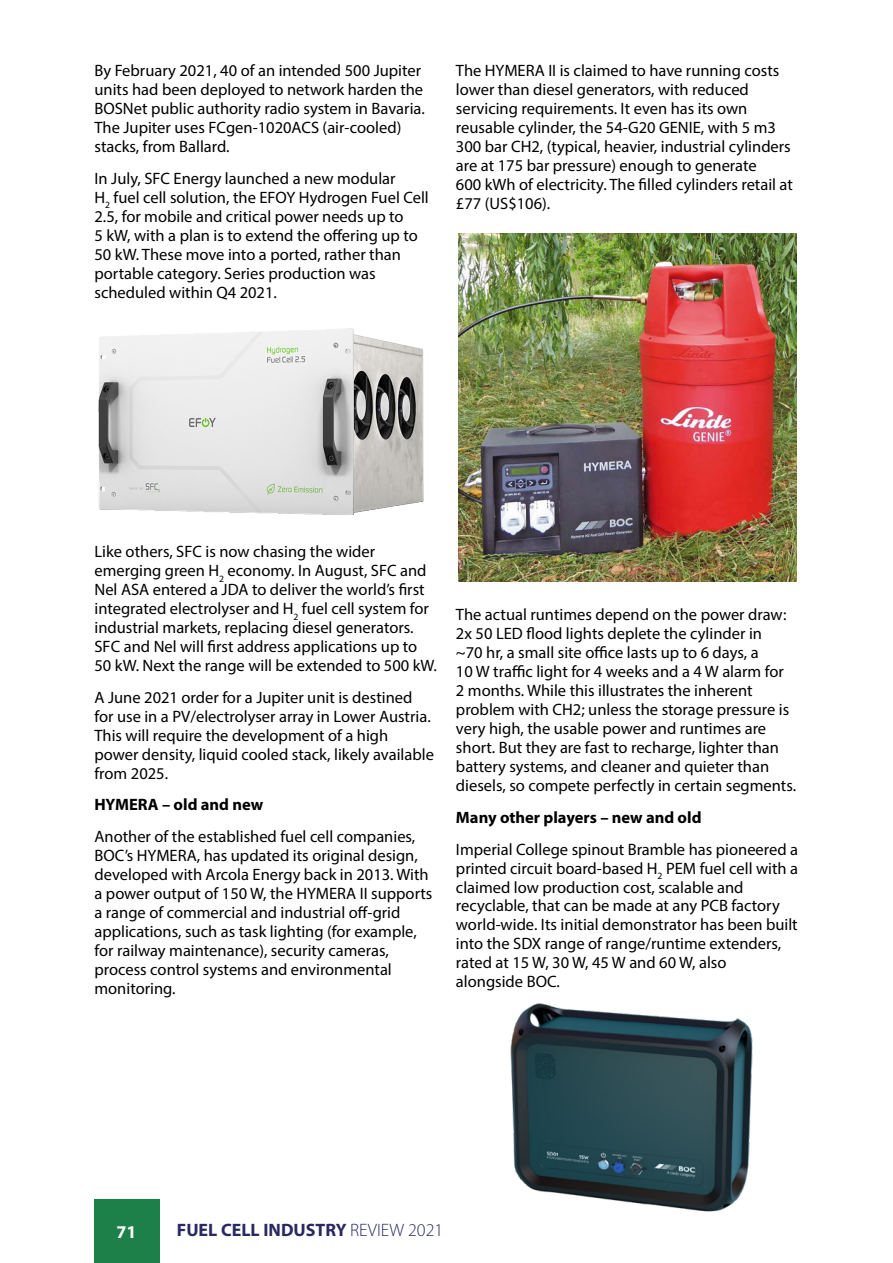
<style>
.page{position:relative;width:893px;height:1263px;background:#fff}
.page>*{position:absolute;margin:0;border:0;box-sizing:border-box;transform-origin:0 0}
.t1{font:700 18px "Myriad Pro";color:#2a2862}
.t2{font:700 18px "Myriad Pro";color:#fff}
._9pt_on_11_5pt_Regul{font:16.5px/19px "Myriad Pro";color:#000}
._9pt_on_11_5pt_Regul-2{font:700 16.5px "Myriad Pro";color:#000}
.s1{font-weight:300}
</style>
<div class="page">
<div style="left:94px;top:1199px;width:65px;height:64px;background:#1e8049"></div>
<img style="left:98px;top:328px;width:326px;height:187px">
<img style="left:458px;top:233px;width:338px;height:349px">
<img style="left:510px;top:1003px;width:243px;height:209px">
<p class="_9pt_on_11_5pt_Regul" style="left:94px;top:61px;width:332px">By February 2021, 40 of an intended 500 Jupiter units had been deployed to network harden the BOSNet public authority radio system in Bavaria.<br>The Jupiter uses FCgen-1020ACS (air-cooled) stacks, from Ballard.</p>
<p class="_9pt_on_11_5pt_Regul" style="left:94px;top:168px;width:336px">In July, SFC Energy launched a new modular<br>H<sub>2</sub> fuel cell solution, the EFOY Hydrogen Fuel Cell 2.5, for mobile and critical power needs up to<br>5 kW, with a plan is to extend the offering up to 50 kW. These move into a ported, rather than portable category. Series production was scheduled within Q4 2021.</p>
<p class="_9pt_on_11_5pt_Regul" style="left:456px;top:61px;width:338px">The HYMERA II is claimed to have running costs lower than diesel generators, with reduced servicing requirements. It even has its own reusable cylinder, the 54-G20 GENIE, with 5 m3<br>300 bar CH2, (typical, heavier, industrial cylinders are at 175 bar pressure) enough to generate<br>600 kWh of electricity. The filled cylinders retail at £77 (US$106).</p>
<p class="_9pt_on_11_5pt_Regul" style="left:94px;top:542px;width:344px">Like others, SFC is now chasing the wider emerging green H<sub>2</sub> economy. In August, SFC and Nel ASA entered a JDA to deliver the world’s first integrated electrolyser and H<sub>2</sub> fuel cell system for industrial markets, replacing diesel generators.<br>SFC and Nel will first address applications up to 50 kW. Next the range will be extended to 500 kW.</p>
<p class="_9pt_on_11_5pt_Regul" style="left:94px;top:687px;width:341px">A June 2021 order for a Jupiter unit is destined for use in a PV/electrolyser array in Lower Austria.<br>This will require the development of a high power density, liquid cooled stack, likely available from 2025.</p>
<p class="_9pt_on_11_5pt_Regul-2" style="left:94px;top:794px;width:170px">HYMERA – old and new</p>
<p class="_9pt_on_11_5pt_Regul" style="left:94px;top:827px;width:339px">Another of the established fuel cell companies, BOC’s HYMERA, has updated its original design, developed with Arcola Energy back in 2013. With a power output of 150 W, the HYMERA II supports a range of commercial and industrial off-grid applications, such as task lighting (for example, for railway maintenance), security cameras, process control systems and environmental monitoring.</p>
<p class="_9pt_on_11_5pt_Regul" style="left:456px;top:605px;width:342px">The actual runtimes depend on the power draw:<br>2x 50 LED flood lights deplete the cylinder in<br>~70 hr, a small site office lasts up to 6 days, a<br>10 W traffic light for 4 weeks and a 4 W alarm for 2 months. While this illustrates the inherent problem with CH2; unless the storage pressure is very high, the usable power and runtimes are short. But they are fast to recharge, lighter than battery systems, and cleaner and quieter than diesels, so compete perfectly in certain segments.</p>
<p class="_9pt_on_11_5pt_Regul-2" style="left:456px;top:806px;width:247px">Many other players – new and old</p>
<p class="_9pt_on_11_5pt_Regul" style="left:456px;top:839px;width:344px">Imperial College spinout Bramble has pioneered a printed circuit board-based H<sub>2</sub> PEM fuel cell with a claimed low production cost, scalable and recyclable, that can be made at any PCB factory world-wide. Its initial demonstrator has been built into the SDX range of range/runtime extenders, rated at 15 W, 30 W, 45 W and 60 W, also<br>alongside BOC.</p>
<p class="t2" style="left:117px;top:1220px;width:21px">71</p>
<p class="t1" style="left:177px;top:1218px;width:268px">FUEL CELL INDUSTRY <span class="s1">REVIEW 2021</span></p>
</div>
